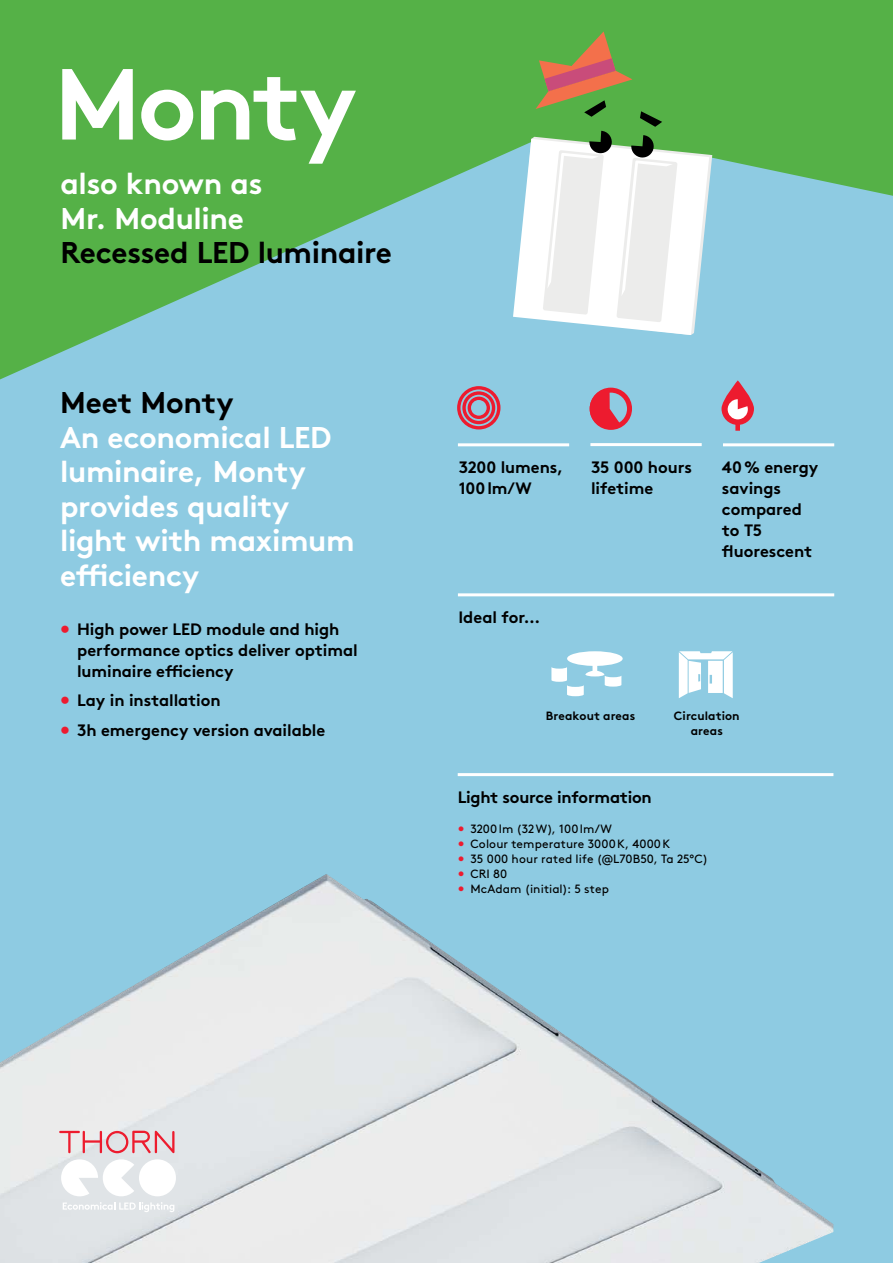
<style>
.page{position:relative;width:893px;height:1263px;background:#8ecbe2}
.page>*{position:absolute;margin:0;border:0;box-sizing:border-box;transform-origin:0 0}
.t1{font:700 100.65px "Brown";letter-spacing:-.03em;color:#fff}
.t2{font:700 30px/34.5px "Brown";letter-spacing:-.01em;color:#fff}
.t3{font:700 30px "Brown";letter-spacing:-.01em;color:#000}
.t4{font:700 16.5px/21px "Brown";letter-spacing:-.005em;color:#000}
.t5{font:12px "Brown";letter-spacing:.01em;color:#000}
.t6{font:700 12px/15px "Brown";letter-spacing:.005em;color:#000;text-align:center}
.s1{color:#ed1b2f}
</style>
<div class="page">
<svg style="left:0;top:0;width:893px;height:379px;fill:#55b147"></svg>
<svg style="left:513px;top:31px;width:199px;height:304px;background:#b6d2b1"></svg>
<img style="left:0;top:874px;width:834px;height:389px">
<hr style="left:458px;top:773px;width:375px;height:3px;background:#fff">
<svg style="left:721px;top:380px;width:33px;height:45px"></svg>
<div style="left:735px;top:421px;width:5px;height:10px;background:#ed1b2f"></div>
<div style="left:728px;top:399px;width:20px;height:20px;background:#fff;border-radius:50%"></div>
<svg style="left:738px;top:394px;width:15px;height:15px"></svg>
<svg style="left:457px;top:386px;width:43px;height:43px"></svg>
<div style="left:590px;top:389px;width:40px;height:40px;background:#ed1b2f;border-radius:50%"></div>
<svg style="left:609px;top:378px;width:31px;height:52px"></svg>
<div style="left:590px;top:388px;width:42px;height:42px;border:5px solid #ed1b2f;border-radius:50%"></div>
<svg style="left:679px;top:651px;width:54px;height:47px"></svg>
<svg style="left:551px;top:651px;width:72px;height:45px"></svg>
<hr style="left:723px;top:443px;width:111px;height:3px;background:#fff">
<hr style="left:590px;top:443px;width:112px;height:3px;background:#fff">
<hr style="left:458px;top:443px;width:111px;height:3px;background:#fff">
<hr style="left:458px;top:593px;width:376px;height:3px;background:#fff">
<div style="left:139px;top:1159px;width:37px;height:37px;background:#fff;border-radius:50%"></div>
<svg style="left:59px;top:1130px;width:116px;height:82px;background:#ebdfe2"></svg>
<h1 class="t1" style="left:54px;top:23px;width:304px">Monty</h1>
<h2 class="t2" style="left:61px;top:164px;width:203px">also known as<br>Mr. Moduline</h2>
<h2 class="t3" style="left:61px;top:229px;width:333px">Recessed LED luminaire</h2>
<h2 class="t3" style="left:60px;top:378px;width:175px">Meet Monty</h2>
<h2 class="t2" style="left:60px;top:417px;width:296px">An economical LED luminaire, Monty provides quality light with maximum efficiency</h2>
<p class="t4" style="left:77px;top:617px;width:282px;text-indent:-17px"><span class="s1">•</span> High power LED module and high performance optics deliver optimal luminaire efficiency</p>
<p class="t4" style="left:60px;top:688px;width:162px"><span class="s1">•</span> Lay in installation</p>
<p class="t4" style="left:60px;top:718px;width:267px"><span class="s1">•</span> 3h emergency version available</p>
<p class="t4" style="left:459px;top:455px;width:106px">3200 lumens,<br>100lm/W</p>
<p class="t4" style="left:722px;top:455px;width:98px">40% energy savings compared to T5 fluorescent</p>
<p class="t4" style="left:591px;top:455px;width:102px">35 000 hours lifetime</p>
<p class="t4" style="left:458px;top:605px;width:84px">Ideal for...</p>
<p class="t6" style="left:546px;top:707px;width:91px">Breakout areas</p>
<p class="t6" style="left:674px;top:707px;width:67px">Circulation areas</p>
<p class="t4" style="left:458px;top:785px;width:196px">Light source information</p>
<p class="t5" style="left:458px;top:820px;width:156px"><span class="s1">•</span> 3200lm (32W), 100lm/W</p>
<p class="t5" style="left:458px;top:835px;width:214px"><span class="s1">•</span> Colour temperature 3000K, 4000K</p>
<p class="t5" style="left:458px;top:850px;width:252px"><span class="s1">•</span> 35 000 hour rated life (@L70B50, Ta 25°C)</p>
<p class="t5" style="left:458px;top:865px;width:51px"><span class="s1">•</span> CRI 80</p>
<p class="t5" style="left:458px;top:880px;width:153px"><span class="s1">•</span> McAdam (initial): 5 step</p>
</div>
